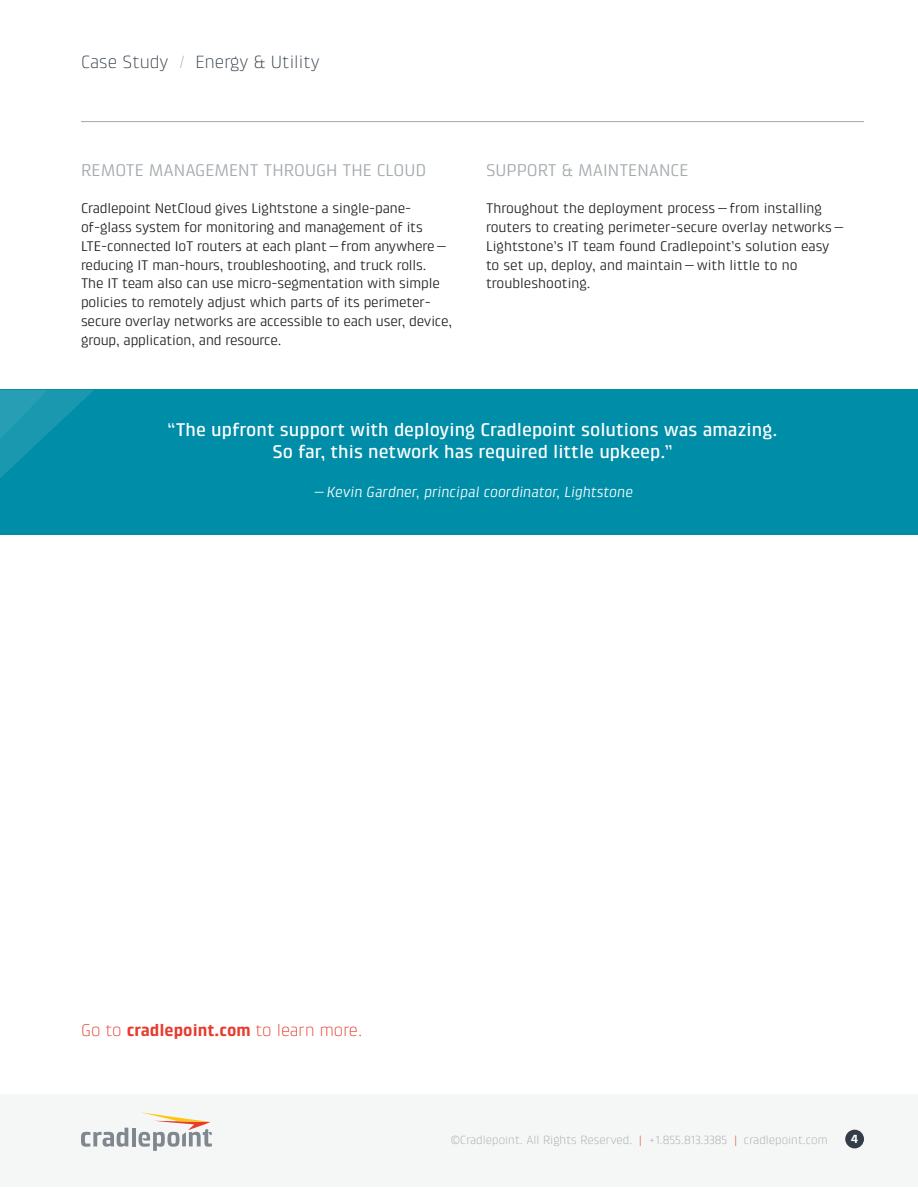
<style>
.page{position:relative;width:918px;height:1188px;background:#fff}
.page>*{position:absolute;margin:0;border:0;box-sizing:border-box;transform-origin:0 0}
.Alt_customer_quote{font:500 18.75px/22.5px "Klint Pro";color:#fff;text-align:center}
.Taxonomy_label{font:300 18px "Klint LT Pro";color:#323d47}
.Content_subhead{font:17.25px "Klint Pro";color:#a2a9ac}
.Learn_More_Callout{font:300 17.25px "Klint LT Pro";color:#e73b2e}
.Quote_Reference_whit{font:italic 15px "Klint Pro";color:#fff}
.Body_copy{font:14.25px/18.8px "Klint Pro";letter-spacing:-.01em;color:#231f20}
.t1{font:300 12px "Klint LT Pro";color:#a2a9ac}
.Page{font:700 12px "Klint Pro";color:#fff}
.s1{color:#a9b9c5}
.s2{font-family:"Klint Pro";font-weight:700}
.s3{color:#e73b2e}
</style>
<div class="page">
<div style="left:0;top:1094px;width:918px;height:93px;background:#f5f6f6"></div>
<svg style="left:81px;top:1128px;width:47px;height:19px"></svg>
<hr style="left:132px;top:1128px;width:4px;height:18px;background:#80878e">
<svg style="left:138px;top:1112px;width:74px;height:39px"></svg>
<div style="left:845px;top:1130px;width:19px;height:18px;background:#323d47;border-radius:50%"></div>
<hr style="left:81px;top:121px;width:783px;height:1px;background:#a2a9ac">
<div style="left:0;top:390px;width:918px;height:145px;background:#008da8"></div>
<svg style="left:0;top:390px;width:94px;height:88px"></svg>
<p class="Taxonomy_label" style="left:81px;top:52px;width:241px">Case Study <span class="s1">/</span> Energy &amp; Utility</p>
<p class="Content_subhead" style="left:81px;top:160px;width:347px">REMOTE MANAGEMENT THROUGH THE CLOUD</p>
<p class="Body_copy" style="left:81px;top:199px;width:373px">Cradlepoint NetCloud gives Lightstone a single-pane&shy;of-glass system for monitoring and management of its LTE-connected IoT routers at each plant—from anywhere— reducing IT man-hours, troubleshooting, and truck rolls.<br>The IT team also can use micro-segmentation with simple policies to remotely adjust which parts of its perimeter&shy;secure overlay networks are accessible to each user, device, group, application, and resource.</p>
<p class="Content_subhead" style="left:486px;top:160px;width:204px">SUPPORT &amp; MAINTENANCE</p>
<p class="Body_copy" style="left:486px;top:199px;width:362px">Throughout the deployment process—from installing routers to creating perimeter-secure overlay networks— Lightstone’s IT team found Cradlepoint’s solution easy to set up, deploy, and maintain—with little to no troubleshooting.</p>
<p class="Alt_customer_quote" style="left:168px;top:418px;width:611px">“The upfront support with deploying Cradlepoint solutions was amazing.<br>So far, this network has required little upkeep.”</p>
<p class="Quote_Reference_whit" style="left:312px;top:484px;width:323px">—Kevin Gardner, principal coordinator, Lightstone</p>
<p class="Learn_More_Callout" style="left:81px;top:1020px;width:283px">Go to <span class="s2">cradlepoint.com</span> to learn more.</p>
<p class="t1" style="left:451px;top:1133px;width:378px">©Cradlepoint. All Rights Reserved. <span class="s3">|</span> +1.855.813.3385 <span class="s3">|</span> cradlepoint.com</p>
<p class="Page" style="left:851px;top:1132px;width:8px">4</p>
</div>
